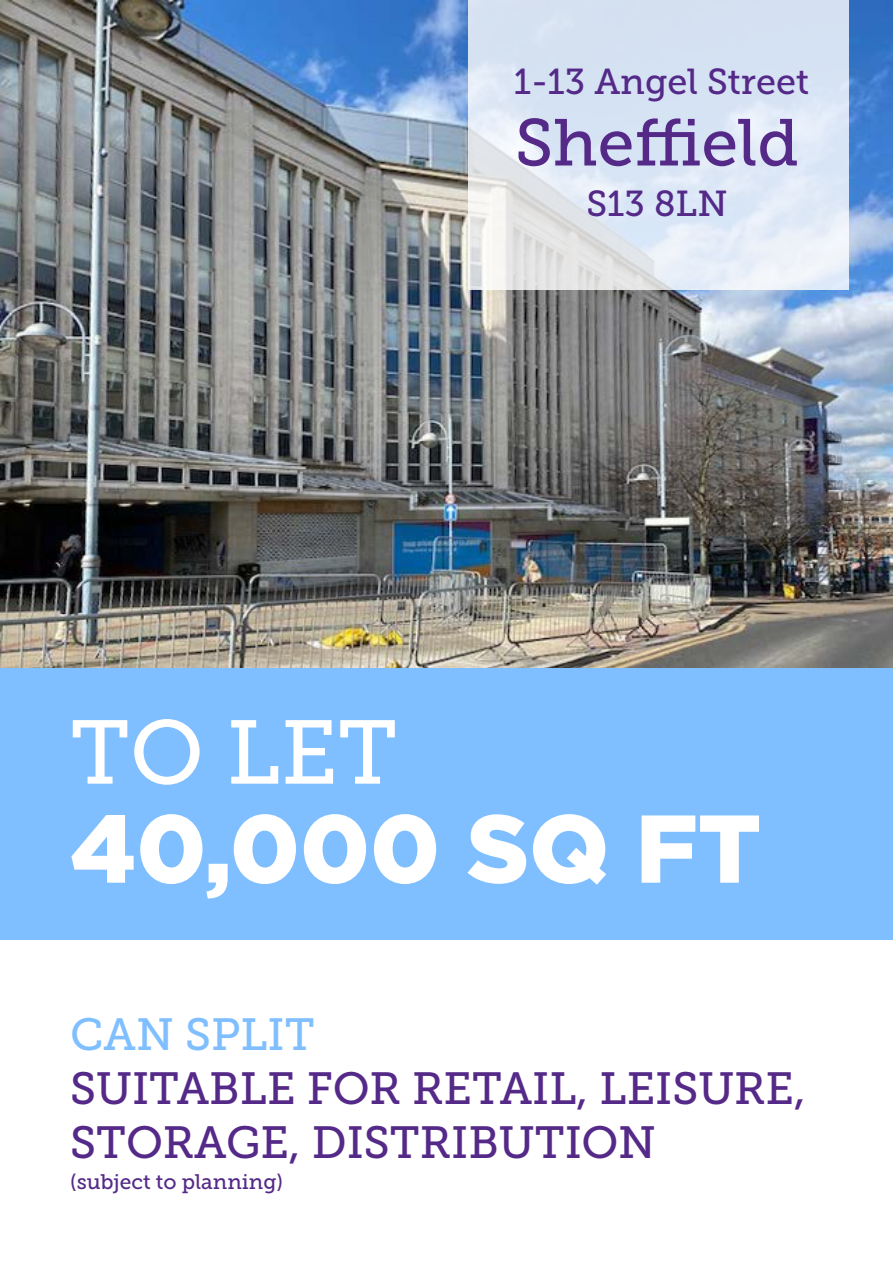
<style>
.page{position:relative;width:893px;height:1263px;background:#fff}
.page>*{position:absolute;margin:0;border:0;box-sizing:border-box;transform-origin:0 0}
.t1{font:900 96px "Gotham";color:#fff}
.t2{font:90px "Museo Slab 500";color:#fff}
.t3{font:66px "Museo Slab 500";color:#542988}
.t4{font:45px/54px "Museo Slab 500";color:#542988}
.t5{font:45px "Museo Slab 500";color:#80bfff}
.t6{font:36px "Museo Slab 500";color:#542988}
.t7{font:21px "Museo Slab 500";color:#542988}
</style>
<div class="page">
<div style="left:0;top:0;width:893px;height:940px;background:#80bfff"></div>
<img style="left:0;top:0;width:893px;height:668px">
<svg style="left:468px;top:0;width:380px;height:289px;fill:#d9e4f4"></svg>
<p class="t6" style="left:514px;top:61px;width:296px">1-13 Angel Street</p>
<h3 class="t3" style="left:515px;top:106px;width:285px">Sheffield</h3>
<p class="t6" style="left:586px;top:184px;width:143px">S13 8LN</p>
<h2 class="t2" style="left:70px;top:702px;width:329px">TO LET</h2>
<h1 class="t1" style="left:70px;top:793px;width:693px">40,000 SQ FT</h1>
<p class="t5" style="left:70px;top:1009px;width:246px">CAN SPLIT</p>
<p class="t4" style="left:70px;top:1062px;width:737px">SUITABLE FOR RETAIL, LEISURE,<br>STORAGE, DISTRIBUTION</p>
<p class="t7" style="left:70px;top:1170px;width:215px">(subject to planning)</p>
</div>
